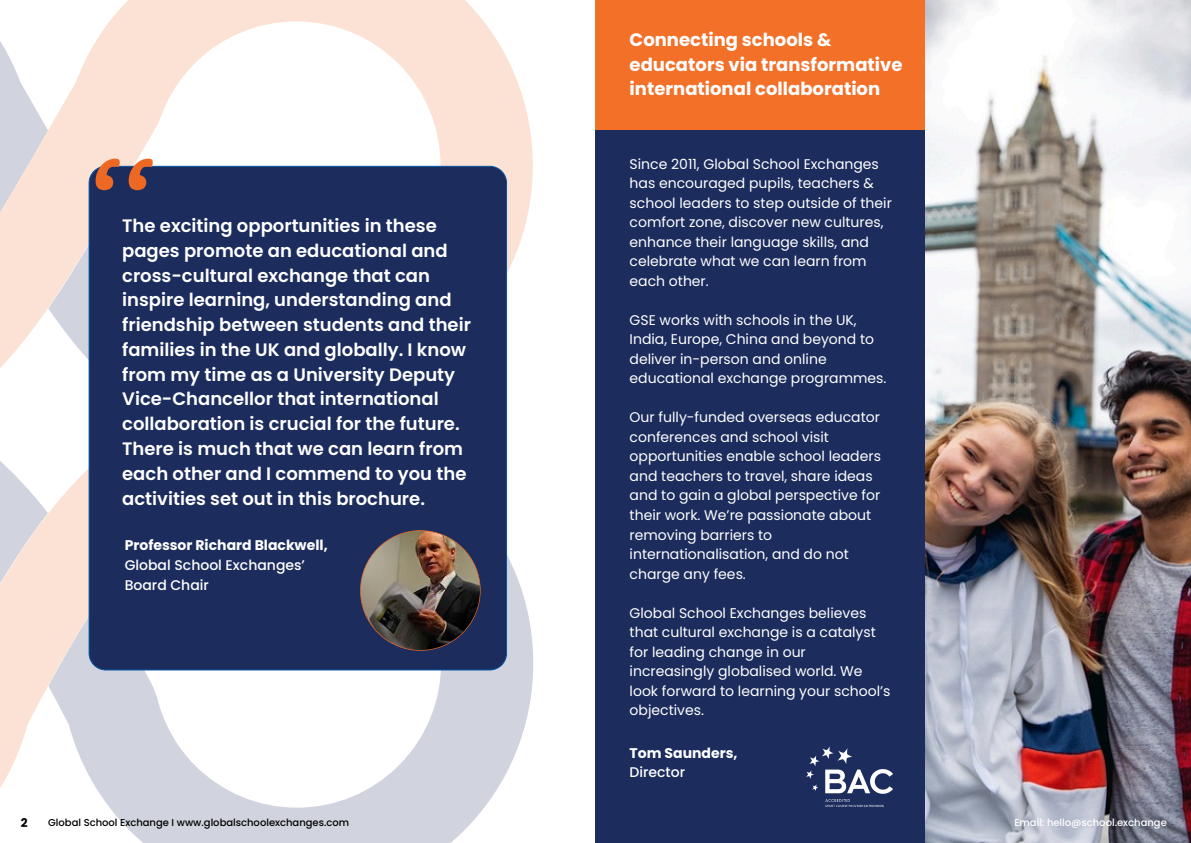
<style>
.page{position:relative;width:1191px;height:843px;background:#fff}
.page>*{position:absolute;margin:0;border:0;box-sizing:border-box;transform-origin:0 0}
.t1{font:600 18px/24.8px "Poppins";color:#fff}
.t2{font:700 18px/24.8px "Poppins";color:#fff}
.t3{font:14px/19.5px "Poppins";color:#fff}
.t4{font:500 14px/19.5px "Poppins";color:#fff}
.t5{font:700 14px/19.5px "Poppins";color:#fff}
.t6{font:700 12px "Poppins";color:#000}
.t7{font:500 10px "Poppins";color:#000}
.t8{font:500 10px "Poppins";color:#fff}
.s1{font-weight:700}
.s2{font-weight:500}
</style>
<div class="page">
<svg style="left:101px;top:418px;width:433px;height:424px"></svg>
<svg style="left:0;top:0;width:533px;height:418px"></svg>
<svg style="left:0;top:417px;width:234px;height:379px"></svg>
<div style="left:595px;top:0;width:595px;height:842px;background:#1b2c5d"></div>
<div style="left:595px;top:0;width:595px;height:130px;background:#f37029"></div>
<img style="left:925px;top:0;width:265px;height:842px">
<div style="left:89px;top:166px;width:418px;height:504px;background:#1b2c5d"></div>
<svg style="left:96px;top:158px;width:57px;height:32px;background:#9b6254"></svg>
<svg style="left:192px;top:434px;width:28px;height:15px"></svg>
<div style="left:107px;top:473px;width:99px;height:99px;background:#1b2c5d;border-radius:50%"></div>
<img style="left:360px;top:530px;width:120px;height:120px">
<img style="left:806px;top:746px;width:87px;height:62px">
<h3 class="t1" style="left:122px;top:213px;width:350px">The exciting opportunities in these pages promote an educational and cross-cultural exchange that can inspire learning, understanding and friendship between students and their families in the UK and globally. I know from my time as a University Deputy Vice-Chancellor that international collaboration is crucial for the future.<br>There is much that we can learn from each other and I commend to you the activities set out in this brochure.</h3>
<p class="t4" style="left:125px;top:535px;width:204px"><span class="s1">Professor Richard Blackwell,<br></span>Global School Exchanges’<br>Board Chair</p>
<h2 class="t2" style="left:629px;top:27px;width:274px">Connecting schools &amp; educators via transformative international collaboration</h2>
<p class="t3" style="left:629px;top:154px;width:264px">Since 2011, Global School Exchanges has encouraged pupils, teachers &amp; school leaders to step outside of their comfort zone, discover new cultures, enhance their language skills, and celebrate what we can learn from each other.</p>
<p class="t3" style="left:629px;top:310px;width:258px">GSE works with schools in the UK,<br>India, Europe, China and beyond to deliver in-person and online educational exchange programmes.</p>
<h1 class="t3" style="left:629px;top:407px;width:253px">Our fully-funded overseas educator conferences and school visit opportunities enable school leaders and teachers to travel, share ideas and to gain a global perspective for their work. We’re passionate about removing barriers to internationalisation, and do not charge any fees.</h1>
<p class="t3" style="left:629px;top:602px;width:262px">Global School Exchanges believes that cultural exchange is a catalyst for leading change in our increasingly globalised world. We look forward to learning your school’s objectives.</p>
<p class="t5" style="left:629px;top:743px;width:109px">Tom Saunders,<br><span class="s2">Director</span></p>
<h3 class="t6" style="left:21px;top:813px;width:8px">2</h3>
<h3 class="t7" style="left:48px;top:815px;width:302px">Global School Exchange I www.globalschoolexchanges.com</h3>
<h3 class="t8" style="left:1014px;top:815px;width:154px">Email: hello@school.exchange</h3>
</div>
